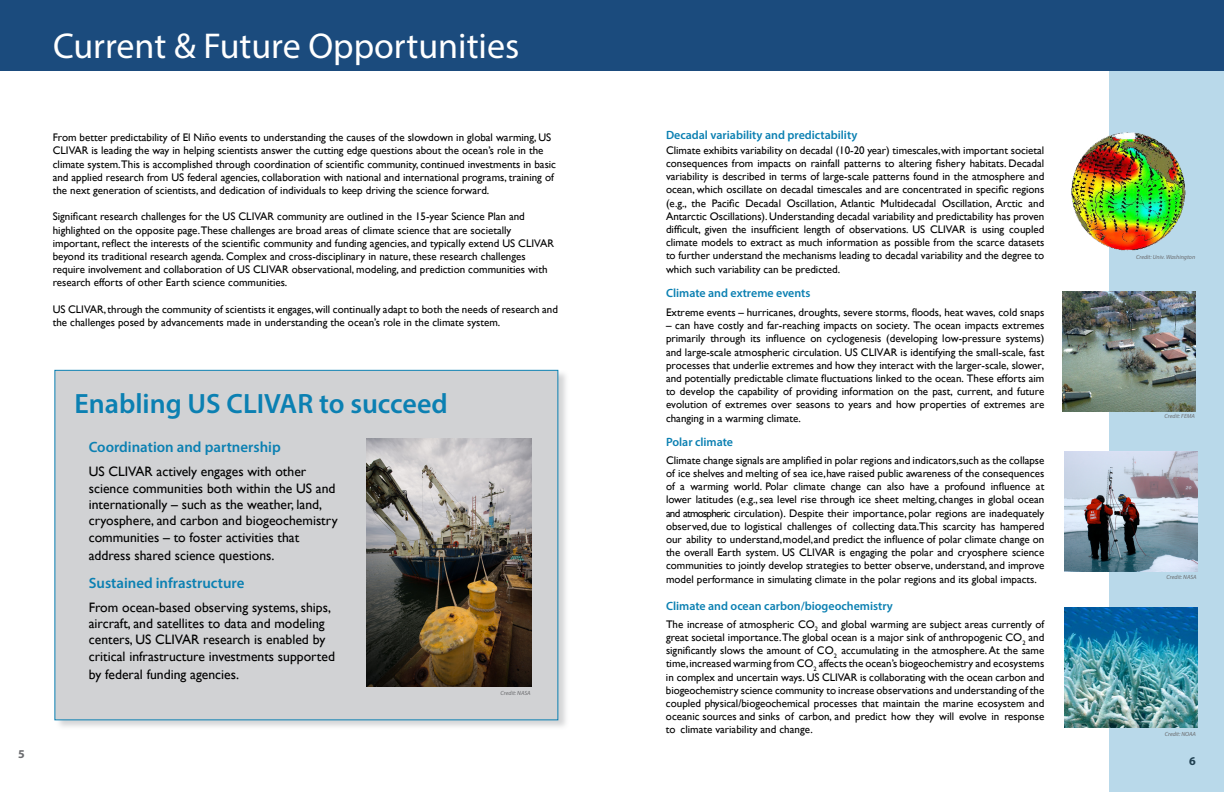
<style>
.page{position:relative;width:1224px;height:792px;background:#fff}
.page>*{position:absolute;margin:0;border:0;box-sizing:border-box;transform-origin:0 0}
.t1{font:36px "Myriad Pro";color:#fff}
.t2{font:600 28px "Myriad Pro";color:#0b80b2}
.t3{font:600 14.9px "Myriad Pro";color:#0b80b2}
.t4{font:13.7px/16.4px "Gill Sans";color:#000}
.t5{font:600 12px "Myriad Pro";color:#0b80b2}
.t6{font:700 12px "Myriad Pro";color:#6b6c6f}
.t7{font:700 12px "Myriad Pro";color:#000}
.t8{font:11px/13.2px "Gill Sans";color:#000;text-align:justify}
.t9{font:italic 6px "Myriad Pro";color:#6b6c6f}
</style>
<div class="page">
<div style="left:1109px;top:0;width:115px;height:792px;background:#b9d9ea"></div>
<div style="left:0;top:0;width:1224px;height:72px;background:#1b4b7d"></div>
<div style="left:55px;top:370px;width:515px;height:361px;background:#c7c8ca;opacity:.75"></div>
<div style="left:55px;top:370px;width:503px;height:350px;background:#d1d2d4"></div>
<img style="left:366px;top:439px;width:165px;height:248px">
<img style="left:1071px;top:132px;width:115px;height:119px">
<img style="left:1062px;top:292px;width:133px;height:120px">
<img style="left:1065px;top:451px;width:133px;height:120px">
<img style="left:1064px;top:608px;width:134px;height:120px">
<p class="t6" style="left:18px;top:746px;width:8px">5</p>
<h1 class="t1" style="left:53px;top:23px;width:468px">Current &amp; Future Opportunities</h1>
<p class="t8" style="left:53px;top:131px;width:505px;text-align:left">From better predictability of El Niño events to understanding the causes of the slowdown in global warming, US CLIVAR is leading the way in helping scientists answer the cutting edge questions about the ocean’s role in the climate system.This is accomplished through coordination of scientific community, continued investments in basic and applied research from US federal agencies, collaboration with national and international programs, training of the next generation of scientists, and dedication of individuals to keep driving the science forward.</p>
<p class="t8" style="left:53px;top:210px;width:503px;text-align:left">Significant research challenges for the US CLIVAR community are outlined in the 15-year Science Plan and highlighted on the opposite page.These challenges are broad areas of climate science that are societally important, reflect the interests of the scientific community and funding agencies, and typically extend US CLIVAR beyond its traditional research agenda. Complex and cross-disciplinary in nature, these research challenges require involvement and collaboration of US CLIVAR observational, modeling, and prediction communities with research efforts of other Earth science communities.</p>
<p class="t8" style="left:53px;top:302px;width:507px">US CLIVAR, through the community of scientists it engages, will continually adapt to both the needs of research and the challenges posed by advancements made in understanding the ocean’s role in the climate system.</p>
<h2 class="t2" style="left:74px;top:386px;width:375px">Enabling US CLIVAR to succeed</h2>
<h3 class="t3" style="left:89px;top:437px;width:193px">Coordination and partnership</h3>
<p class="t4" style="left:89px;top:463px;width:250px">US CLIVAR actively engages with other science communities both within the US and internationally – such as the weather, land, cryosphere, and carbon and biogeochemistry communities – to foster activities that</p>
<p class="t4" style="left:89px;top:547px;width:187px">address shared science questions.</p>
<h3 class="t3" style="left:89px;top:573px;width:157px">Sustained infrastructure</h3>
<p class="t4" style="left:89px;top:599px;width:248px">From ocean-based observing systems, ships, aircraft, and satellites to data and modeling centers, US CLIVAR research is enabled by critical infrastructure investments supported</p>
<p class="t4" style="left:89px;top:666px;width:152px">by federal funding agencies.</p>
<p class="t9" style="left:501px;top:689px;width:32px">Credit: NASA</p>
<p class="t5" style="left:666px;top:127px;width:193px">Decadal variability and predictability</p>
<p class="t8" style="left:666px;top:143px;width:380px">Climate exhibits variability on decadal (10-20 year) timescales,with important societal consequences from impacts on rainfall patterns to altering fishery habitats. Decadal variability is described in terms of large-scale patterns found in the atmosphere and ocean, which oscillate on decadal timescales and are concentrated in specific regions (e.g., the Pacific Decadal Oscillation, Atlantic Multidecadal Oscillation, Arctic and Antarctic Oscillations). Understanding decadal variability and predictability has proven difficult, given the insufficient length of observations. US CLIVAR is using coupled climate models to extract as much information as possible from the scarce datasets to further understand the mechanisms leading to decadal variability and the degree to which such variability can be predicted.</p>
<p class="t5" style="left:666px;top:286px;width:146px">Climate and extreme events</p>
<p class="t8" style="left:666px;top:306px;width:380px">Extreme events – hurricanes, droughts, severe storms, floods, heat waves, cold snaps</p>
<p class="t8" style="left:666px;top:319px;width:380px">– can have costly and far-reaching impacts on society. The ocean impacts extremes primarily through its influence on cyclogenesis (developing low-pressure systems) and large-scale atmospheric circulation. US CLIVAR is identifying the small-scale, fast processes that underlie extremes and how they interact with the larger-scale, slower, and potentially predictable climate fluctuations linked to the ocean. These efforts aim to develop the capability of providing information on the past, current, and future evolution of extremes over seasons to years and how properties of extremes are changing in a warming climate.</p>
<p class="t5" style="left:666px;top:434px;width:69px">Polar climate</p>
<p class="t8" style="left:666px;top:453px;width:380px">Climate change signals are amplified in polar regions and indicators,such as the collapse of ice shelves and melting of sea ice,have raised public awareness of the consequences of a warming world. Polar climate change can also have a profound influence at lower latitudes (e.g., sea level rise through ice sheet melting, changes in global ocean and atmospheric circulation). Despite their importance, polar regions are inadequately observed, due to logistical challenges of collecting data.This scarcity has hampered our ability to understand, model, and predict the influence of polar climate change on the overall Earth system. US CLIVAR is engaging the polar and cryosphere science communities to jointly develop strategies to better observe, understand, and improve model performance in simulating climate in the polar regions and its global impacts.</p>
<p class="t5" style="left:666px;top:598px;width:228px">Climate and ocean carbon/biogeochemistry</p>
<p class="t8" style="left:666px;top:617px;width:380px">The increase of atmospheric CO<sub>2</sub> and global warming are subject areas currently of great societal importance.The global ocean is a major sink of anthropogenic CO<sub>2</sub> and significantly slows the amount of CO<sub>2</sub> accumulating in the atmosphere. At the same time, increased warming from CO<sub>2</sub> affects the ocean’s biogeochemistry and ecosystems in complex and uncertain ways. US CLIVAR is collaborating with the ocean carbon and biogeochemistry science community to increase observations and understanding of the coupled physical/biogeochemical processes that maintain the marine ecosystem and oceanic sources and sinks of carbon, and predict how they will evolve in response to climate variability and change.</p>
<p class="t9" style="left:1136px;top:253px;width:61px">Credit: Univ. Washington</p>
<p class="t9" style="left:1165px;top:413px;width:32px">Credit: FEMA</p>
<p class="t9" style="left:1167px;top:573px;width:32px">Credit: NASA</p>
<p class="t9" style="left:1165px;top:731px;width:33px">Credit: NOAA</p>
<p class="t7" style="left:1189px;top:753px;width:8px">6</p>
</div>
